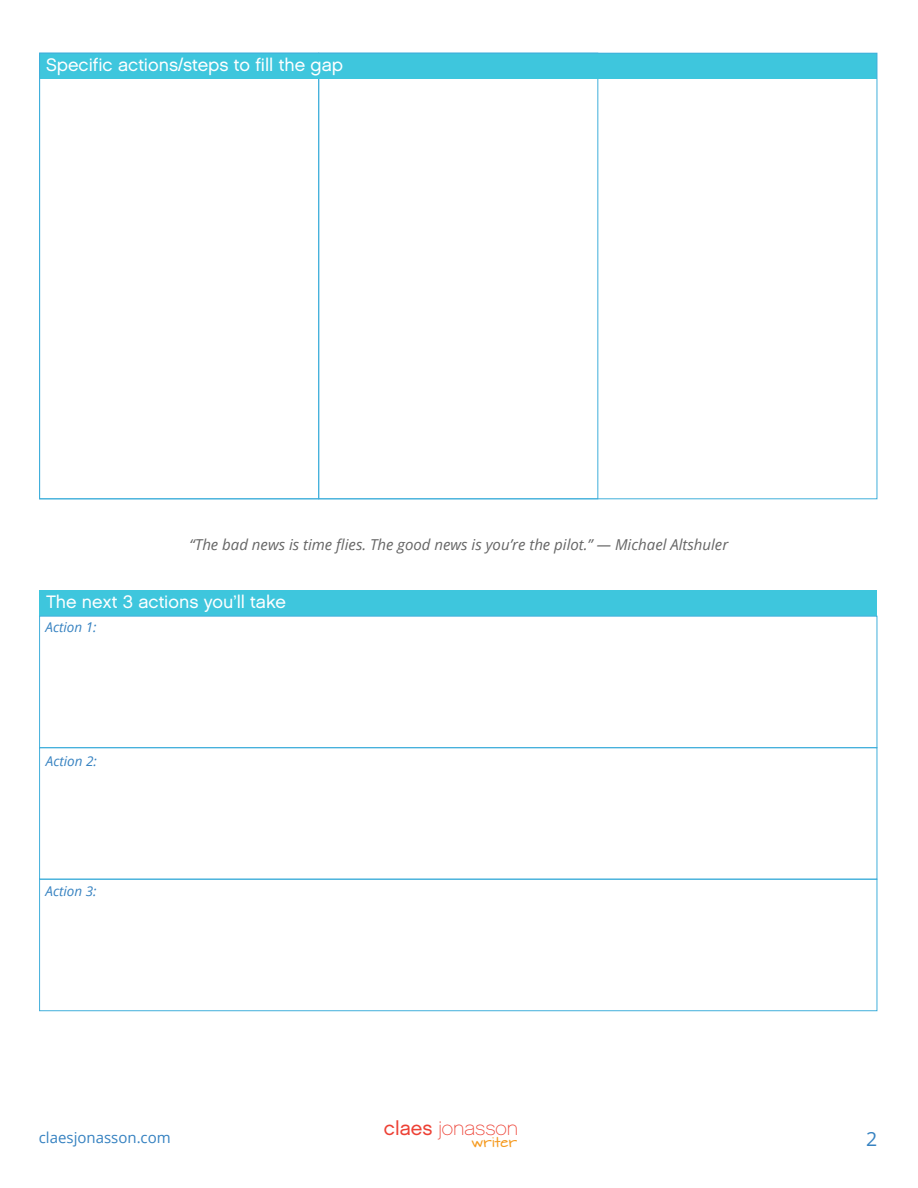
<style>
.page{position:relative;width:918px;height:1188px;background:#fff}
.page>*{position:absolute;margin:0;border:0;box-sizing:border-box;transform-origin:0 0}
.t1{font:19.8px "Chalet Paris Nineteen Sixty";color:#ed4135}
.t2{font:19.5px "Open Sans";color:#3682c1}
.t3{font:18px "Chalet London Nineteen Sixty";color:#fff}
.t4{font:italic 15px "Open Sans";color:#666}
.t5{font:15px "Open Sans";color:#3682c1}
.t6{font:italic 13.5px "Open Sans";color:#3682c1}
.t7{font:12.3px "Architects Daughter";color:#f59a1f}
.s1{font-family:"Chalet London Nineteen Sixty"}
</style>
<div class="page">
<div style="left:40px;top:53px;width:837px;height:26px;background:#3ec6dd"></div>
<div style="left:40px;top:591px;width:837px;height:25px;background:#3ec6dd"></div>
<div style="left:39px;top:747px;width:838px;height:132px;border:1px solid #40afdb"></div>
<div style="left:39px;top:879px;width:838px;height:132px;border:1px solid #40afdb"></div>
<p class="t3" style="left:46px;top:54px;width:299px">Specific actions/steps to fill the gap</p>
<p class="t4" style="left:190px;top:534px;width:540px">“The bad news is time flies. The good news is you’re the pilot.” — Michael Altshuler</p>
<p class="t3" style="left:46px;top:591px;width:241px">The next 3 actions you’ll take</p>
<p class="t6" style="left:46px;top:618px;width:53px">Action 1:</p>
<p class="t6" style="left:46px;top:752px;width:53px">Action 2:</p>
<p class="t6" style="left:46px;top:882px;width:53px">Action 3:</p>
<h1 class="t1" style="left:384px;top:1117px;width:136px"><span class="s1">claes</span> jonasson</h1>
<p class="t5" style="left:39px;top:1127px;width:133px">claesjonasson.com</p>
<p class="t7" style="left:471px;top:1135px;width:48px">writer</p>
<h2 class="t2" style="left:866px;top:1126px;width:13px">2</h2>
</div>
